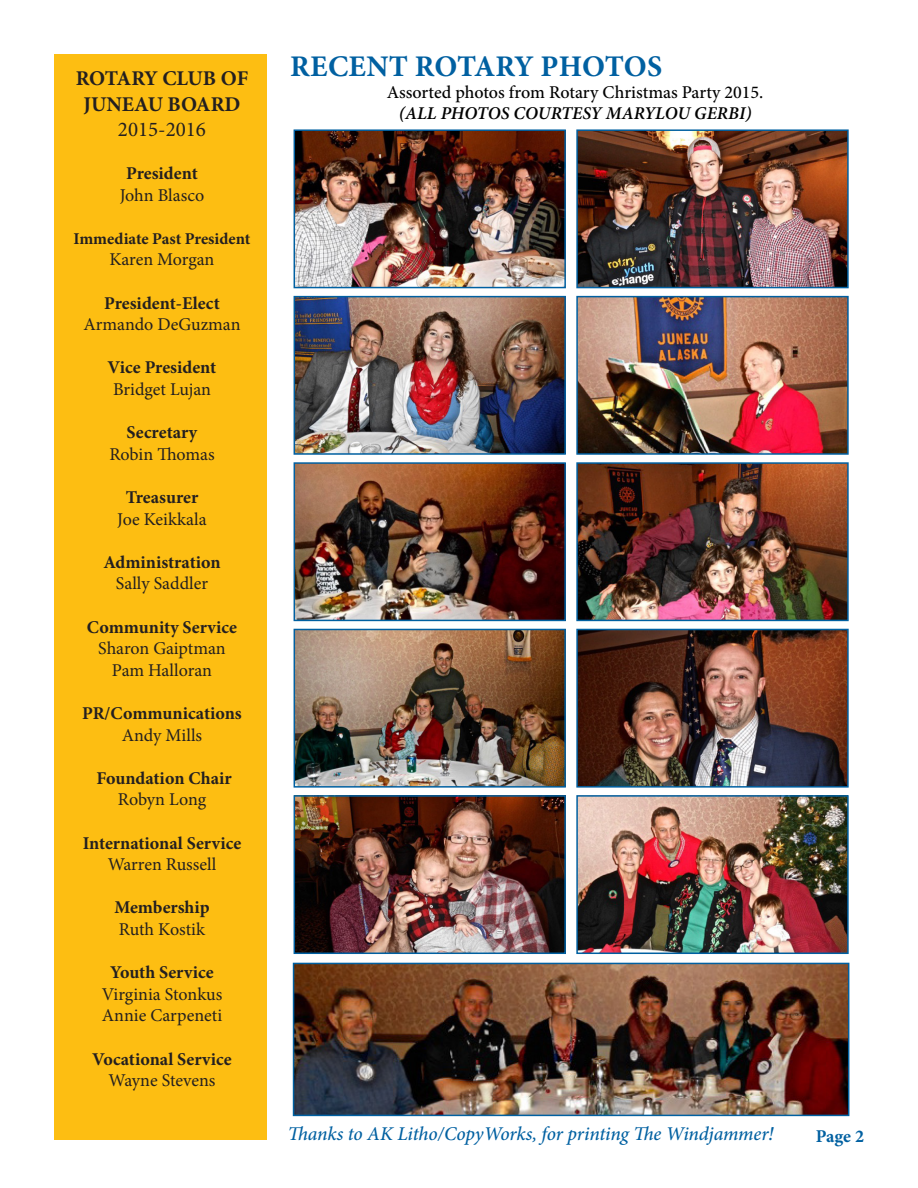
<style>
.page{position:relative;width:918px;height:1188px;background:#fff}
.page>*{position:absolute;margin:0;border:0;box-sizing:border-box;transform-origin:0 0}
.t1{font:700 30px "Minion Pro";letter-spacing:.005em;color:#0060a1}
.t2{font:700 21px/25.2px "Minion Pro";color:#231f20;text-align:center}
.t3{font:21px "Minion Pro";color:#231f20}
.t4{font:italic 500 19.5px "Minion Pro";letter-spacing:-.01em;color:#0060a1}
.t5{font:18px "Minion Pro";letter-spacing:-.005em;color:#231f20}
.t6{font:700 18px "Minion Pro";color:#231f20}
.t7{font:500 18px "Minion Pro";color:#000}
.t8{font:italic 600 18px "Minion Pro";color:#000}
.t9{font:700 18px "Minion Pro";color:#0060a1}
.t10{font:700 16.5px "Minion Pro";letter-spacing:-.005em;color:#231f20}
</style>
<div class="page">
<div style="left:54px;top:54px;width:212px;height:1085px;background:#fdbe12"></div>
<img style="left:297px;top:132px;width:266px;height:153px">
<div style="left:294px;top:129px;width:272px;height:159px;border:2px solid #0060a1"></div>
<img style="left:297px;top:299px;width:266px;height:153px">
<div style="left:294px;top:296px;width:272px;height:159px;border:2px solid #0060a1"></div>
<img style="left:297px;top:465px;width:266px;height:153px">
<div style="left:294px;top:462px;width:272px;height:159px;border:2px solid #0060a1"></div>
<img style="left:297px;top:632px;width:266px;height:153px">
<div style="left:294px;top:629px;width:272px;height:159px;border:2px solid #0060a1"></div>
<img style="left:297px;top:798px;width:266px;height:153px">
<div style="left:294px;top:795px;width:272px;height:159px;border:2px solid #0060a1"></div>
<img style="left:579px;top:132px;width:267px;height:153px">
<div style="left:576px;top:129px;width:273px;height:159px;border:2px solid #0060a1"></div>
<img style="left:579px;top:299px;width:267px;height:153px">
<div style="left:576px;top:296px;width:273px;height:159px;border:2px solid #0060a1"></div>
<img style="left:579px;top:465px;width:267px;height:153px">
<div style="left:576px;top:462px;width:273px;height:159px;border:2px solid #0060a1"></div>
<img style="left:579px;top:632px;width:267px;height:153px">
<div style="left:576px;top:629px;width:273px;height:159px;border:2px solid #0060a1"></div>
<img style="left:579px;top:798px;width:267px;height:153px">
<div style="left:576px;top:795px;width:273px;height:159px;border:2px solid #0060a1"></div>
<img style="left:296px;top:966px;width:550px;height:147px">
<div style="left:293px;top:963px;width:556px;height:153px;border:2px solid #0060a1"></div>
<p class="t2" style="left:76px;top:66px;width:174px">ROTARY CLUB OF<br>JUNEAU BOARD</p>
<p class="t3" style="left:118px;top:115px;width:90px">2015-2016</p>
<p class="t6" style="left:126px;top:161px;width:73px">President</p>
<p class="t5" style="left:120px;top:183px;width:86px">John Blasco</p>
<p class="t10" style="left:73px;top:227px;width:179px">Immediate Past President</p>
<p class="t5" style="left:110px;top:248px;width:106px">Karen Morgan</p>
<p class="t6" style="left:104px;top:290px;width:117px">President-Elect</p>
<p class="t5" style="left:83px;top:312px;width:159px">Armando DeGuzman</p>
<p class="t6" style="left:108px;top:355px;width:110px">Vice President</p>
<p class="t5" style="left:113px;top:377px;width:99px">Bridget Lujan</p>
<p class="t6" style="left:127px;top:420px;width:72px">Secretary</p>
<p class="t5" style="left:109px;top:442px;width:107px">Robin Thomas</p>
<p class="t6" style="left:126px;top:485px;width:74px">Treasurer</p>
<p class="t5" style="left:117px;top:507px;width:91px">Joe Keikkala</p>
<p class="t6" style="left:103px;top:549px;width:119px">Administration</p>
<p class="t5" style="left:116px;top:572px;width:94px">Sally Saddler</p>
<p class="t6" style="left:87px;top:614px;width:152px">Community Service</p>
<p class="t5" style="left:98px;top:636px;width:129px">Sharon Gaiptman</p>
<p class="t5" style="left:112px;top:658px;width:102px">Pam Halloran</p>
<p class="t6" style="left:82px;top:701px;width:161px">PR/Communications</p>
<p class="t5" style="left:122px;top:723px;width:82px">Andy Mills</p>
<p class="t6" style="left:96px;top:765px;width:137px">Foundation Chair</p>
<p class="t5" style="left:118px;top:788px;width:90px">Robyn Long</p>
<p class="t6" style="left:83px;top:830px;width:160px">International Service</p>
<p class="t5" style="left:108px;top:852px;width:110px">Warren Russell</p>
<p class="t6" style="left:114px;top:895px;width:97px">Membership</p>
<p class="t5" style="left:119px;top:917px;width:88px">Ruth Kostik</p>
<p class="t6" style="left:110px;top:960px;width:105px">Youth Service</p>
<p class="t5" style="left:102px;top:982px;width:122px">Virginia Stonkus</p>
<p class="t5" style="left:102px;top:1004px;width:122px">Annie Carpeneti</p>
<p class="t6" style="left:92px;top:1046px;width:141px">Vocational Service</p>
<p class="t5" style="left:109px;top:1068px;width:108px">Wayne Stevens</p>
<p class="t1" style="left:290px;top:45px;width:373px">RECENT ROTARY PHOTOS</p>
<p class="t7" style="left:387px;top:80px;width:378px">Assorted photos from Rotary Christmas Party 2015.</p>
<p class="t8" style="left:399px;top:101px;width:354px">(ALL PHOTOS COURTESY MARYLOU GERBI)</p>
<p class="t4" style="left:288px;top:1120px;width:487px">Thanks to AK Litho/CopyWorks, for printing The Windjammer!</p>
<p class="t9" style="left:816px;top:1123px;width:50px">Page 2</p>
</div>
